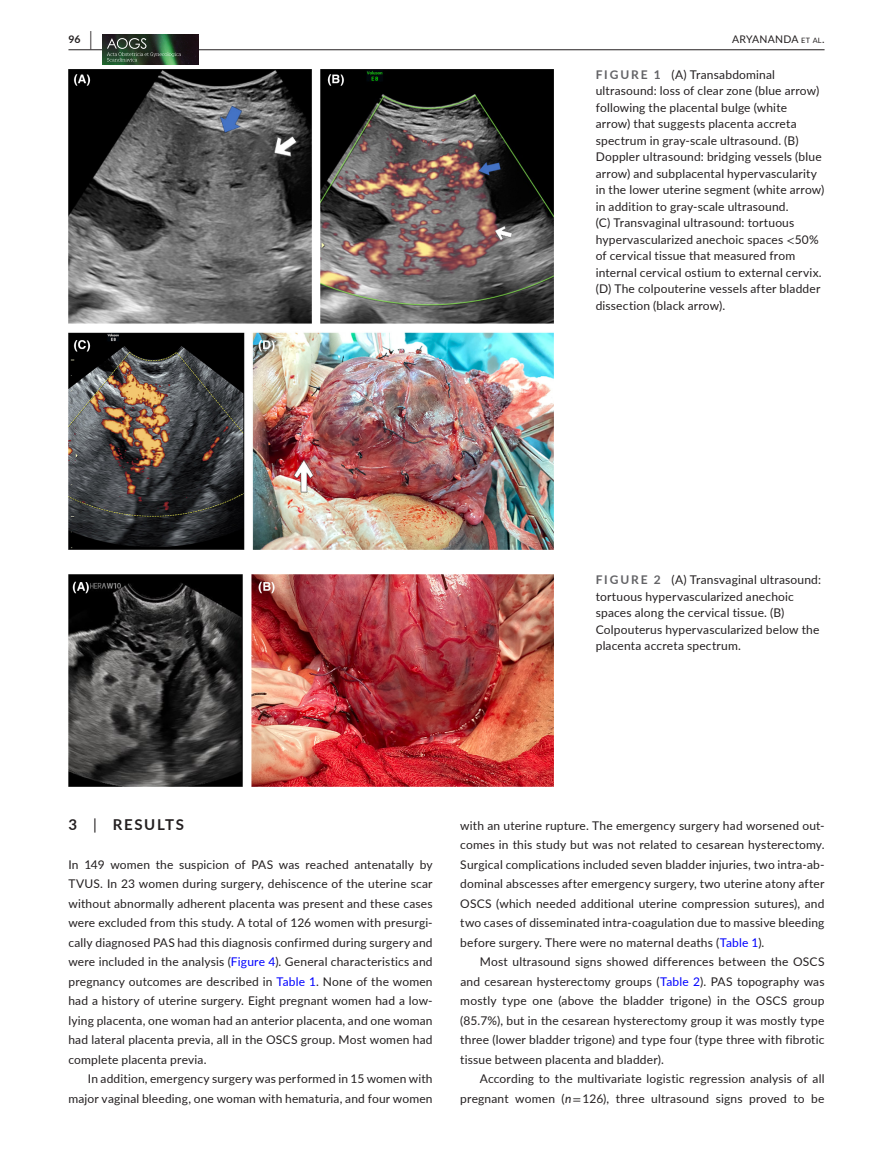
<style>
.page{position:relative;width:893px;height:1174px;background:#fff}
.page>*{position:absolute;margin:0;border:0;box-sizing:border-box;transform-origin:0 0}
.t1{font:700 15px "Lato";letter-spacing:.105em;color:#231f20}
.t2{font:12px/19.5px "Lato";letter-spacing:.015em;color:#231f20;text-align:justify}
.t3{font:10.5px "Lato";letter-spacing:.02em;color:#231f20}
.t4{font:700 10.5px "Lato";color:#231f20}
.s1{font-size:19.5px}
.s2{font-size:7.35px}
.s3{font-weight:700;color:#636366}
.s4{font-family:"STIX"}
.s5{font-weight:400}
.s6{color:#00f}
.s7{font-style:italic}
</style>
<div class="page">
<hr style="left:68px;top:49px;width:756px;height:1px;background:#231f20">
<img style="left:102px;top:35px;width:97px;height:30px">
<svg style="left:107px;top:38px;width:74px;height:24px;background:#3f5943"></svg>
<img style="left:68px;top:69px;width:486px;height:480px">
<img style="left:68px;top:575px;width:486px;height:211px">
<p class="t4" style="left:68px;top:31px;width:25px">96 <span class="s1">|</span></p>
<p class="t3" style="left:732px;top:31px;width:94px">ARYANANDA <span class="s2">et al</span>.</p>
<p class="t2" style="left:596px;top:66px;width:230px;line-height:16.5px;text-align:left"><span class="s3">FIGURE 1</span> (A) Transabdominal ultrasound: loss of clear zone (blue arrow) following the placental bulge (white arrow) that suggests placenta accreta spectrum in gray-scale ultrasound. (B)<br>Doppler ultrasound: bridging vessels (blue arrow) and subplacental hypervascularity in the lower uterine segment (white arrow) in addition to gray-scale ultrasound.<br>(C) Transvaginal ultrasound: tortuous hypervascularized anechoic spaces <span class="s4">&lt;</span>50% of cervical tissue that measured from internal cervical ostium to external cervix. (D) The colpouterine vessels after bladder dissection (black arrow).</p>
<p class="t2" style="left:596px;top:571px;width:227px;line-height:16.5px;text-align:left"><span class="s3">FIGURE 2</span> (A) Transvaginal ultrasound: tortuous hypervascularized anechoic spaces along the cervical tissue. (B)<br>Colpouterus hypervascularized below the placenta accreta spectrum.</p>
<p class="t1" style="left:68px;top:813px;width:117px">3 <span class="s5">|</span> RESULTS</p>
<p class="t2" style="left:68px;top:854px;width:366px">In 149 women the suspicion of PAS was reached antenatally by TVUS. In 23 women during surgery, dehiscence of the uterine scar without abnormally adherent placenta was present and these cases were excluded from this study. A total of 126 women with presurgi&shy;cally diagnosed PAS had this diagnosis confirmed during surgery and were included in the analysis (<span class="s6">Figure 4</span>). General characteristics and pregnancy outcomes are described in <span class="s6">Table 1</span>. None of the women had a history of uterine surgery. Eight pregnant women had a low&shy;lying placenta, one woman had an anterior placenta, and one woman had lateral placenta previa, all in the OSCS group. Most women had complete placenta previa.</p>
<p class="t2" style="left:68px;top:1068px;width:366px;text-align:right">In addition, emergency surgery was performed in 15 women with major vaginal bleeding, one woman with hematuria, and four women</p>
<p class="t2" style="left:460px;top:815px;width:366px">with an uterine rupture. The emergency surgery had worsened out&shy;comes in this study but was not related to cesarean hysterectomy.<br>Surgical complications included seven bladder injuries, two intra-ab&shy;dominal abscesses after emergency surgery, two uterine atony after OSCS (which needed additional uterine compression sutures), and two cases of disseminated intra-coagulation due to massive bleeding before surgery. There were no maternal deaths (<span class="s6">Table 1</span>).</p>
<p class="t2" style="left:460px;top:951px;width:366px;text-indent:20px">Most ultrasound signs showed differences between the OSCS and cesarean hysterectomy groups (<span class="s6">Table 2</span>). PAS topography was mostly type one (above the bladder trigone) in the OSCS group (85.7%), but in the cesarean hysterectomy group it was mostly type three (lower bladder trigone) and type four (type three with fibrotic tissue between placenta and bladder).</p>
<p class="t2" style="left:460px;top:1068px;width:366px;text-align:right">According to the multivariate logistic regression analysis of all pregnant women (<span class="s7">n</span><span class="s4">=</span> 126), three ultrasound signs proved to be</p>
</div>
